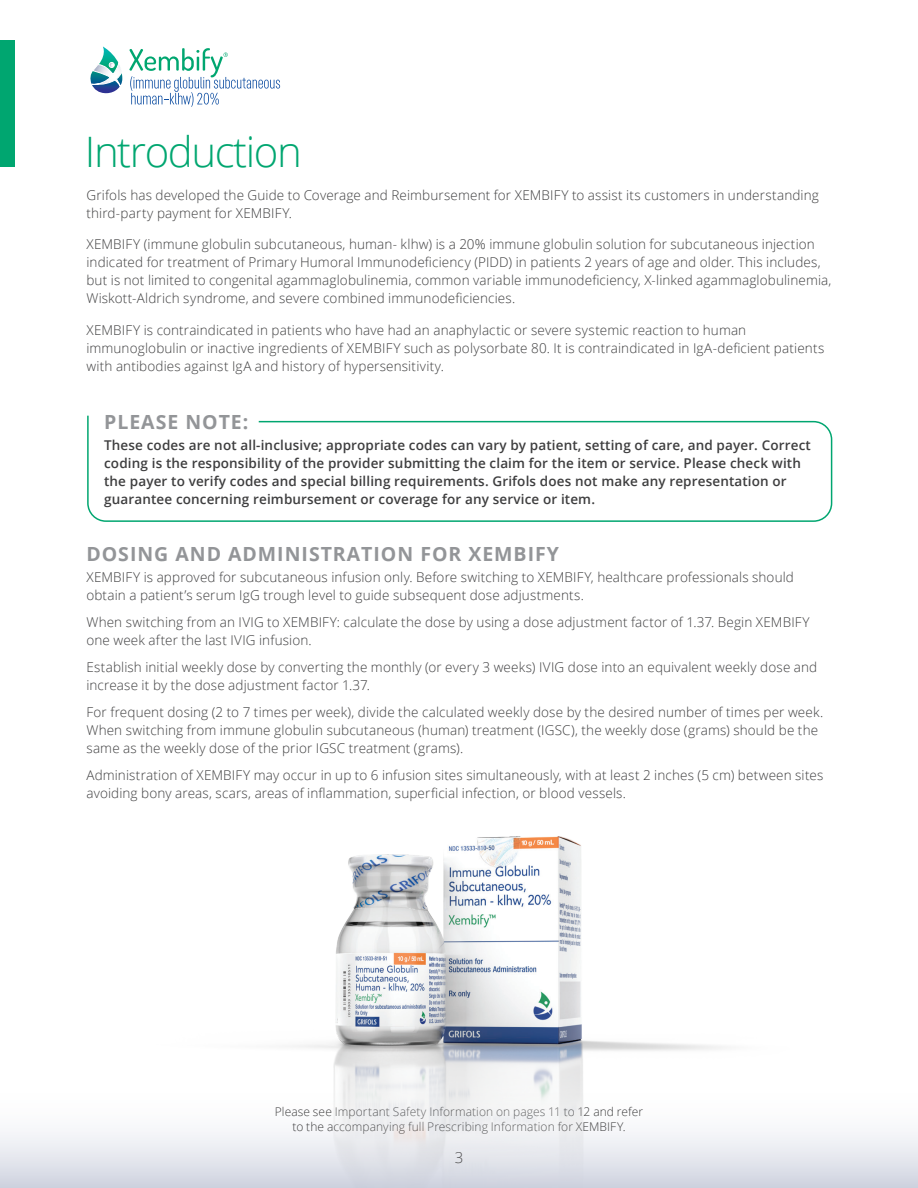
<style>
.page{position:relative;width:918px;height:1188px;background:#fff}
.page>*{position:absolute;margin:0;border:0;box-sizing:border-box;transform-origin:0 0}
.Headline{font:300 42px "Open Sans";letter-spacing:-.035em;color:#00a670}
.Subhead{font:700 19.5px "Open Sans";letter-spacing:.05em;color:#939598}
.t1{font:300 15px "Open Sans";color:#3e3e3f}
.Body{font:300 13.5px/18px "Open Sans";letter-spacing:.01em;color:#3e3e3f}
.body_text{font:600 13.5px/18px "Open Sans";letter-spacing:.01em;color:#3e3e3f}
.t2{font:300 12px/15px "Open Sans";letter-spacing:.005em;color:#3e3e3f;text-align:center}
</style>
<div class="page">
<div style="left:0;top:1080px;width:918px;height:108px;background:linear-gradient(to bottom,#fff,#d6dae4)"></div>
<div style="left:0;top:40px;width:15px;height:127px;background:#00a670"></div>
<svg style="left:90px;top:46px;width:33px;height:48px"></svg>
<svg style="left:129px;top:48px;width:151px;height:59px"></svg>
<img style="left:90px;top:836px;width:738px;height:352px">
<svg style="left:87px;top:415px;width:746px;height:107px"></svg>
<p class="Headline" style="left:85px;top:123px;width:218px">Introduction</p>
<p class="Body" style="left:86px;top:186px;width:734px">Grifols has developed the Guide to Coverage and Reimbursement for XEMBIFY to assist its customers in understanding third-party payment for XEMBIFY.</p>
<p class="Body" style="left:86px;top:235px;width:747px">XEMBIFY (immune globulin subcutaneous, human- klhw) is a 20% immune globulin solution for subcutaneous injection indicated for treatment of Primary Humoral Immunodeficiency (PIDD) in patients 2 years of age and older. This includes, but is not limited to congenital agammaglobulinemia, common variable immunodeficiency, X-linked agammaglobulinemia, Wiskott-Aldrich syndrome, and severe combined immunodeficiencies.</p>
<p class="Body" style="left:86px;top:321px;width:740px">XEMBIFY is contraindicated in patients who have had an anaphylactic or severe systemic reaction to human immunoglobulin or inactive ingredients of XEMBIFY such as polysorbate 80. It is contraindicated in IgA-deficient patients with antibodies against IgA and history of hypersensitivity.</p>
<p class="Subhead" style="left:104px;top:408px;width:146px">PLEASE NOTE:</p>
<p class="body_text" style="left:104px;top:436px;width:708px">These codes are not all-inclusive; appropriate codes can vary by patient, setting of care, and payer. Correct coding is the responsibility of the provider submitting the claim for the item or service. Please check with the payer to verify codes and special billing requirements. Grifols does not make any representation or guarantee concerning reimbursement or coverage for any service or item.</p>
<p class="Subhead" style="left:86px;top:540px;width:474px">DOSING AND ADMINISTRATION FOR XEMBIFY</p>
<p class="Body" style="left:86px;top:568px;width:709px">XEMBIFY is approved for subcutaneous infusion only. Before switching to XEMBIFY, healthcare professionals should obtain a patient’s serum IgG trough level to guide subsequent dose adjustments.</p>
<p class="Body" style="left:86px;top:613px;width:725px">When switching from an IVIG to XEMBIFY: calculate the dose by using a dose adjustment factor of 1.37. Begin XEMBIFY one week after the last IVIG infusion.</p>
<p class="Body" style="left:86px;top:658px;width:732px">Establish initial weekly dose by converting the monthly (or every 3 weeks) IVIG dose into an equivalent weekly dose and increase it by the dose adjustment factor 1.37.</p>
<p class="Body" style="left:86px;top:703px;width:738px">For frequent dosing (2 to 7 times per week), divide the calculated weekly dose by the desired number of times per week.<br>When switching from immune globulin subcutaneous (human) treatment (IGSC), the weekly dose (grams) should be the same as the weekly dose of the prior IGSC treatment (grams).</p>
<p class="Body" style="left:86px;top:766px;width:738px">Administration of XEMBIFY may occur in up to 6 infusion sites simultaneously, with at least 2 inches (5 cm) between sites avoiding bony areas, scars, areas of inflammation, superficial infection, or blood vessels.</p>
<p class="t2" style="left:275px;top:1103px;width:370px">Please see Important Safety Information on pages 11 to 12 and refer to the accompanying full Prescribing Information for XEMBIFY.</p>
<p class="t1" style="left:455px;top:1147px;width:10px">3</p>
</div>
